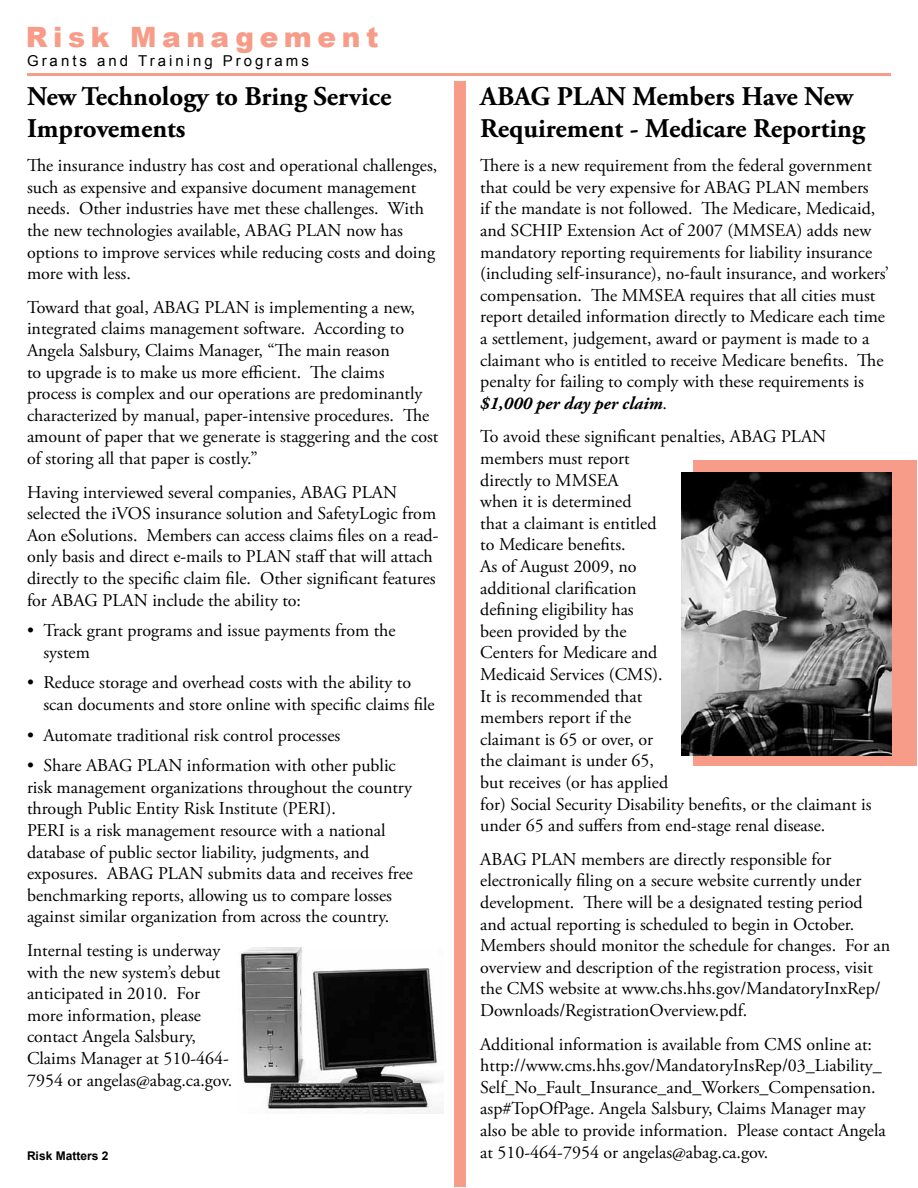
<style>
.page{position:relative;width:918px;height:1188px;background:#fff}
.page>*{position:absolute;margin:0;border:0;box-sizing:border-box;transform-origin:0 0}
.t1{font:900 28.05px "Arial";letter-spacing:.2em;color:#f79c88}
.t2{font:700 27px/32.4px "Adobe Garamond Pro";color:#000}
.t3{font:18px/21.6px "Adobe Garamond Pro";color:#000}
.t4{font:15px "Arial";letter-spacing:.2em;color:#000}
.t5{font:700 12px "Arial";color:#000}
.s1{font-weight:700;font-style:italic}
</style>
<div class="page">
<div style="left:454px;top:82px;width:11px;height:1105px;background:#f79c88"></div>
<div style="left:693px;top:461px;width:224px;height:305px;background:#f79c88"></div>
<hr style="left:27px;top:73px;width:864px;height:3px;background:#f79c88">
<img style="left:240px;top:947px;width:204px;height:166px">
<img style="left:682px;top:472px;width:210px;height:284px">
<h1 class="t1" style="left:26px;top:17px;width:354px">Risk Management</h1>
<p class="t4" style="left:27px;top:51px;width:283px">Grants and Training Programs</p>
<h2 class="t2" style="left:27px;top:80px;width:366px">New Technology to Bring Service<br>Improvements</h2>
<p class="t3" style="left:27px;top:155px;width:412px">The insurance industry has cost and operational challenges, such as expensive and expansive document management needs. Other industries have met these challenges. With the new technologies available, ABAG PLAN now has options to improve services while reducing costs and doing more with less.</p>
<p class="t3" style="left:27px;top:297px;width:413px">Toward that goal, ABAG PLAN is implementing a new, integrated claims management software. According to Angela Salsbury, Claims Manager, “The main reason<br>to upgrade is to make us more efficient. The claims process is complex and our operations are predominantly characterized by manual, paper-intensive procedures. The amount of paper that we generate is staggering and the cost of storing all that paper is costly.”</p>
<p class="t3" style="left:27px;top:482px;width:413px">Having interviewed several companies, ABAG PLAN selected the iVOS insurance solution and SafetyLogic from Aon eSolutions. Members can access claims files on a read&shy;only basis and direct e-mails to PLAN staff that will attach directly to the specific claim file. Other significant features for ABAG PLAN include the ability to:</p>
<p class="t3" style="left:44px;top:620px;width:354px;text-indent:-17px">• Track grant programs and issue payments from the system</p>
<p class="t3" style="left:44px;top:672px;width:393px;text-indent:-17px">• Reduce storage and overhead costs with the ability to scan documents and store online with specific claims file</p>
<p class="t3" style="left:27px;top:725px;width:315px">• Automate traditional risk control processes</p>
<p class="t3" style="left:27px;top:755px;width:387px">• Share ABAG PLAN information with other public risk management organizations throughout the country through Public Entity Risk Institute (PERI).<br>PERI is a risk management resource with a national database of public sector liability, judgments, and exposures. ABAG PLAN submits data and receives free benchmarking reports, allowing us to compare losses against similar organization from across the country.</p>
<p class="t3" style="left:27px;top:940px;width:207px">Internal testing is underway with the new system’s debut anticipated in 2010. For more information, please contact Angela Salsbury,<br>Claims Manager at 510-464-<br>7954 or angelas@abag.ca.gov.</p>
<p class="t5" style="left:27px;top:1148px;width:83px">Risk Matters 2</p>
<h2 class="t2" style="left:480px;top:80px;width:386px">ABAG PLAN Members Have New<br>Requirement - Medicare Reporting</h2>
<p class="t3" style="left:480px;top:155px;width:410px">There is a new requirement from the federal government that could be very expensive for ABAG PLAN members<br>if the mandate is not followed. The Medicare, Medicaid, and SCHIP Extension Act of 2007 (MMSEA) adds new mandatory reporting requirements for liability insurance (including self-insurance), no-fault insurance, and workers’ compensation. The MMSEA requires that all cities must report detailed information directly to Medicare each time a settlement, judgement, award or payment is made to a claimant who is entitled to receive Medicare benefits. The penalty for failing to comply with these requirements is <span class="s1">$1,000 per day per claim</span>.</p>
<p class="t3" style="left:480px;top:426px;width:393px">To avoid these significant penalties, ABAG PLAN members must report<br>directly to MMSEA<br>when it is determined<br>that a claimant is entitled<br>to Medicare benefits.<br>As of August 2009, no<br>additional clarification<br>defining eligibility has<br>been provided by the<br>Centers for Medicare and<br>Medicaid Services (CMS).<br>It is recommended that<br>members report if the<br>claimant is 65 or over, or<br>the claimant is under 65,<br>but receives (or has applied<br>for) Social Security Disability benefits, or the claimant is under 65 and suffers from end-stage renal disease.</p>
<p class="t3" style="left:480px;top:849px;width:411px">ABAG PLAN members are directly responsible for electronically filing on a secure website currently under development. There will be a designated testing period and actual reporting is scheduled to begin in October.<br>Members should monitor the schedule for changes. For an overview and description of the registration process, visit the CMS website at www.chs.hhs.gov/MandatoryInxRep/ Downloads/RegistrationOverview.pdf.</p>
<p class="t3" style="left:480px;top:1034px;width:407px">Additional information is available from CMS online at: http://www.cms.hhs.gov/MandatoryInsRep/03_Liability_ Self_No_Fault_Insurance_and_Workers_Compensation. asp#TopOfPage. Angela Salsbury, Claims Manager may also be able to provide information. Please contact Angela at 510-464-7954 or angelas@abag.ca.gov.</p>
</div>
